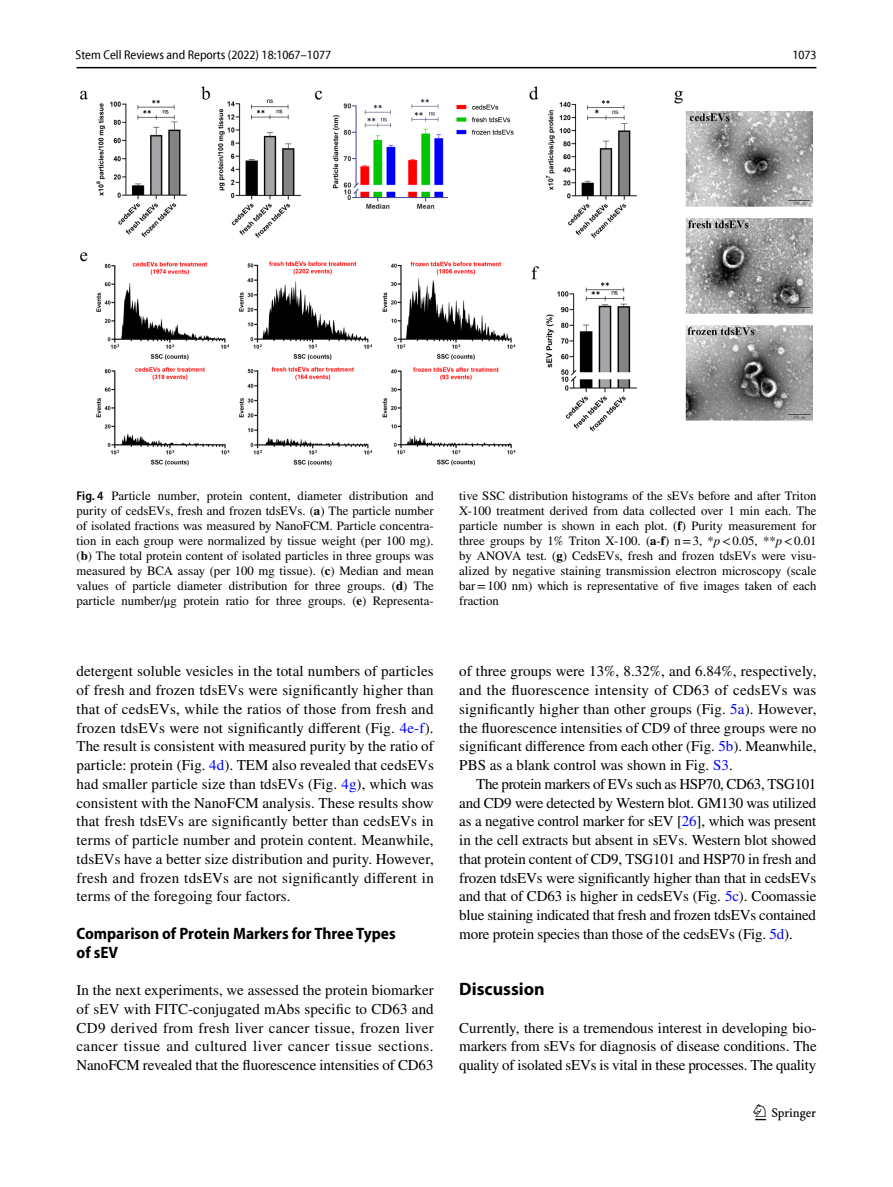
<style>
.page{position:relative;width:893px;height:1187px;background:#fff}
.page>*{position:absolute;margin:0;border:0;box-sizing:border-box;transform-origin:0 0}
.t1{font:22.5px "Springnew Regular 3";color:#000}
.t2{font:700 18px "Myriad Pro";color:#000}
.t3{font:700 semi-condensed 16.5px/18.8px "Myriad Pro";color:#000}
.t4{font:15px/18.8px "STIX";letter-spacing:-.005em;color:#000;text-align:justify}
.t5{font:12.75px/15px "STIX";color:#000;text-align:justify}
.t6{font:semi-condensed 12.75px "Myriad Pro Unic";color:#000}
.s1{font-family:"Myriad Pro";font-weight:600;font-stretch:semi-condensed}
.s2{font-weight:700}
.s3{font-style:italic}
.s4{color:#00f}
</style>
<div class="page">
<hr style="left:77px;top:67px;width:739px;height:1px;background:#000">
<img style="left:81px;top:87px;width:731px;height:378px">
<p class="t6" style="left:76px;top:50px;width:257px">Stem Cell Reviews and Reports (2022) 18:1067–1077</p>
<p class="t6" style="left:792px;top:50px;width:26px">1073</p>
<p class="t5" style="left:77px;top:489px;width:359px"><span class="s1">Fig. 4</span> Particle number, protein content, diameter distribution and purity of cedsEVs, fresh and frozen tdsEVs. (<span class="s2">a</span>) The particle number of isolated fractions was measured by NanoFCM. Particle concentra&shy;tion in each group were normalized by tissue weight (per 100 mg). (<span class="s2">b</span>) The total protein content of isolated particles in three groups was measured by BCA assay (per 100 mg tissue). (<span class="s2">c</span>) Median and mean values of particle diameter distribution for three groups. (<span class="s2">d</span>) The particle number/μg protein ratio for three groups. (<span class="s2">e</span>) Representa-</p>
<p class="t5" style="left:459px;top:489px;width:359px">tive SSC distribution histograms of the sEVs before and after Triton X-100 treatment derived from data collected over 1 min each. The particle number is shown in each plot. (<span class="s2">f</span>) Purity measurement for three groups by 1% Triton X-100. (<span class="s2">a</span>-<span class="s2">f</span>) n=3, *<span class="s3">p</span>&lt;0.05, **<span class="s3">p</span>&lt;0.01 by ANOVA test. (<span class="s2">g</span>) CedsEVs, fresh and frozen tdsEVs were visu&shy;alized by negative staining transmission electron microscopy (scale bar=100 nm) which is representative of five images taken of each fraction</p>
<p class="t4" style="left:77px;top:662px;width:359px">detergent soluble vesicles in the total numbers of particles of fresh and frozen tdsEVs were significantly higher than that of cedsEVs, while the ratios of those from fresh and frozen tdsEVs were not significantly different (Fig. <span class="s4">4e-f</span>).<br>The result is consistent with measured purity by the ratio of particle: protein (Fig. <span class="s4">4d</span>). TEM also revealed that cedsEVs had smaller particle size than tdsEVs (Fig. <span class="s4">4g</span>), which was consistent with the NanoFCM analysis. These results show that fresh tdsEVs are significantly better than cedsEVs in terms of particle number and protein content. Meanwhile, tdsEVs have a better size distribution and purity. However, fresh and frozen tdsEVs are not significantly different in terms of the foregoing four factors.</p>
<p class="t3" style="left:77px;top:924px;width:321px">Comparison of Protein Markers for Three Types of sEV</p>
<p class="t4" style="left:77px;top:981px;width:359px">In the next experiments, we assessed the protein biomarker of sEV with FITC-conjugated mAbs specific to CD63 and CD9 derived from fresh liver cancer tissue, frozen liver cancer tissue and cultured liver cancer tissue sections.<br>NanoFCM revealed that the fluorescence intensities of CD63</p>
<p class="t4" style="left:459px;top:662px;width:359px">of three groups were 13%, 8.32%, and 6.84%, respectively, and the fluorescence intensity of CD63 of cedsEVs was significantly higher than other groups (Fig. <span class="s4">5a</span>). However, the fluorescence intensities of CD9 of three groups were no significant difference from each other (Fig. <span class="s4">5b</span>). Meanwhile, PBS as a blank control was shown in Fig. <span class="s4">S3</span>.</p>
<p class="t4" style="left:459px;top:775px;width:359px;text-indent:17px">The protein markers of EVs such as HSP70, CD63, TSG101 and CD9 were detected by Western blot. GM130 was utilized as a negative control marker for sEV [<span class="s4">26</span>], which was present in the cell extracts but absent in sEVs. Western blot showed that protein content of CD9, TSG101 and HSP70 in fresh and frozen tdsEVs were significantly higher than that in cedsEVs and that of CD63 is higher in cedsEVs (Fig. <span class="s4">5c</span>). Coomassie blue staining indicated that fresh and frozen tdsEVs contained more protein species than those of the cedsEVs (Fig. <span class="s4">5d</span>).</p>
<p class="t2" style="left:459px;top:977px;width:87px">Discussion</p>
<p class="t4" style="left:459px;top:1019px;width:359px">Currently, there is a tremendous interest in developing bio&shy;markers from sEVs for diagnosis of disease conditions. The quality of isolated sEVs is vital in these processes. The quality</p>
<h1 class="t1" style="left:755px;top:1104px;width:62px">1 3</h1>
</div>
